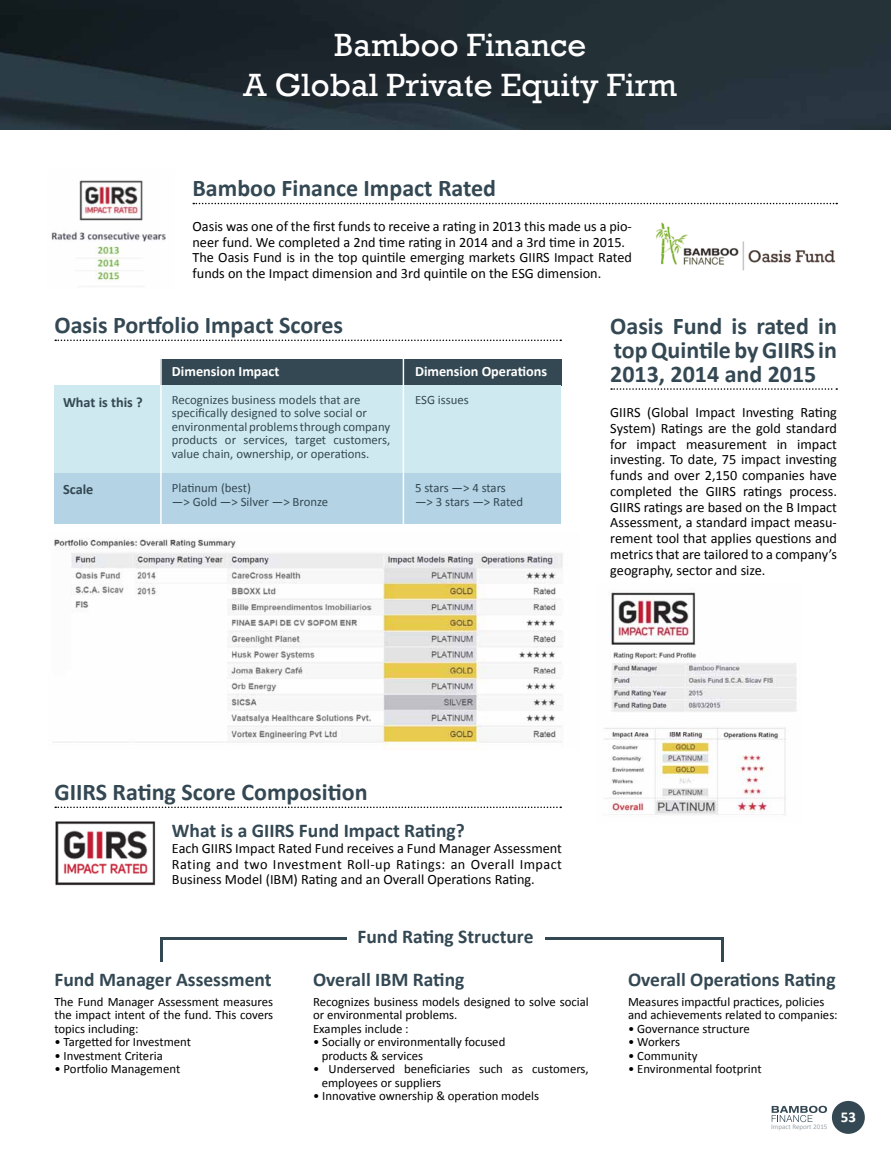
<style>
.page{position:relative;width:891px;height:1161px;background:#fff}
.page>*{position:absolute;margin:0;border:0;box-sizing:border-box;transform-origin:0 0}
.t1{font:33px/39.6px "Rockwell";color:#fff;text-align:center}
.t2{font:700 24px/24px "Calibri";color:#344853;text-align:justify}
.t3{font:700 19.5px "Calibri";color:#344853}
.t4{font:700 15px "Calibri";color:#fff}
.t5{font:14.25px/15.8px "Calibri";color:#000;text-align:justify}
.t6{font:700 14.25px "Calibri";color:#fff}
.t7{font:700 14.25px "Calibri";color:#344853}
.t8{font:12.75px/13.5px "Calibri";color:#000}
.t9{font:12.75px/13.5px "Calibri";color:#344853}
.t10{font:7.05px "Calibri";color:#9aa3a9}
</style>
<div class="page">
<div style="left:832px;top:1101px;width:33px;height:33px;background:#344853;border-radius:50%"></div>
<svg style="left:772px;top:1106px;width:55px;height:16px"></svg>
<img style="left:0;top:0;width:891px;height:129px">
<hr style="left:160px;top:937px;width:564px;height:3px;background:#344853">
<hr style="left:160px;top:937px;width:3px;height:25px;background:#344853">
<hr style="left:721px;top:937px;width:3px;height:25px;background:#344853">
<div style="left:347px;top:921px;width:197px;height:28px;background:#fff"></div>
<img style="left:51px;top:180px;width:115px;height:107px">
<svg style="left:193px;top:203px;width:644px;height:1px"></svg>
<svg style="left:55px;top:340px;width:506px;height:1px"></svg>
<svg style="left:55px;top:807px;width:506px;height:1px"></svg>
<img style="left:656px;top:222px;width:180px;height:49px">
<div style="left:160px;top:360px;width:402px;height:26px;background:#344853"></div>
<div style="left:54px;top:473px;width:507px;height:50px;background:#b4d3e4"></div>
<div style="left:54px;top:386px;width:507px;height:87px;background:#cfe9f0"></div>
<hr style="left:160px;top:358px;width:2px;height:166px;background:#fff">
<hr style="left:403px;top:358px;width:1px;height:166px;background:#fff">
<img style="left:53px;top:538px;width:510px;height:212px">
<img style="left:604px;top:592px;width:193px;height:223px">
<img style="left:55px;top:821px;width:101px;height:65px">
<svg style="left:611px;top:388px;width:226px;height:2px"></svg>
<h1 class="t1" style="left:244px;top:26px;width:435px">Bamboo Finance<br>A Global Private Equity Firm</h1>
<h2 class="t2" style="left:193px;top:175px;width:305px">Bamboo Finance Impact Rated</h2>
<p class="t5" style="left:193px;top:218px;width:441px;text-align:left">Oasis was one of the first funds to receive a rating in 2013 this made us a pio&shy;neer fund. We completed a 2nd time rating in 2014 and a 3rd time in 2015.<br>The Oasis Fund is in the top quintile emerging markets GIIRS Impact Rated funds on the Impact dimension and 3rd quintile on the ESG dimension.</p>
<h2 class="t2" style="left:54px;top:312px;width:290px">Oasis Portfolio Impact Scores</h2>
<p class="t6" style="left:172px;top:362px;width:109px">Dimension Impact</p>
<p class="t6" style="left:415px;top:362px;width:134px">Dimension Operations</p>
<p class="t7" style="left:63px;top:393px;width:81px">What is this ?</p>
<p class="t9" style="left:172px;top:392px;width:220px">Recognizes business models that are specifically designed to solve social or environmental problems through company products or services, target customers, value chain, ownership, or operations.</p>
<p class="t9" style="left:172px;top:481px;width:158px">Platinum (best)<br>—&gt; Gold —&gt; Silver —&gt; Bronze</p>
<p class="t9" style="left:415px;top:481px;width:110px">5 stars —&gt; 4 stars —&gt; 3 stars —&gt; Rated</p>
<p class="t9" style="left:415px;top:392px;width:55px">ESG issues</p>
<p class="t7" style="left:63px;top:480px;width:32px">Scale</p>
<h2 class="t2" style="left:610px;top:313px;width:228px">Oasis Fund is rated in top Quintile by GIIRS in 2013, 2014 and 2015</h2>
<p class="t5" style="left:610px;top:404px;width:228px">GIIRS (Global Impact Investing Rating System) Ratings are the gold standard for impact measurement in impact investing. To date, 75 impact investing funds and over 2,150 companies have completed the GIIRS ratings process.<br>GIIRS ratings are based on the B Impact Assessment, a standard impact measu&shy;rement tool that applies questions and metrics that are tailored to a company’s geography, sector and size.</p>
<h2 class="t2" style="left:54px;top:779px;width:315px">GIIRS Rating Score Composition</h2>
<h3 class="t3" style="left:172px;top:819px;width:294px">What is a GIIRS Fund Impact Rating?</h3>
<p class="t5" style="left:172px;top:840px;width:392px">Each GIIRS Impact Rated Fund receives a Fund Manager Assessment Rating and two Investment Roll-up Ratings: an Overall Impact Business Model (IBM) Rating and an Overall Operations Rating.</p>
<h3 class="t3" style="left:54px;top:968px;width:219px">Fund Manager Assessment</h3>
<p class="t8" style="left:54px;top:994px;width:220px;text-align:justify">The Fund Manager Assessment measures the impact intent of the fund. This covers topics including:</p>
<p class="t8" style="left:54px;top:1035px;width:138px">• Targetted for Investment</p>
<p class="t8" style="left:54px;top:1048px;width:110px">• Investment Criteria</p>
<p class="t8" style="left:54px;top:1062px;width:127px">• Portfolio Management</p>
<h3 class="t3" style="left:358px;top:924px;width:177px">Fund Rating Structure</h3>
<h3 class="t3" style="left:313px;top:968px;width:153px">Overall IBM Rating</h3>
<p class="t8" style="left:313px;top:994px;width:277px">Recognizes business models designed to solve social or environmental problems.<br>Examples include :</p>
<p class="t8" style="left:322px;top:1035px;width:185px;text-indent:-9px">• Socially or environmentally focused products &amp; services</p>
<p class="t8" style="left:322px;top:1062px;width:269px;text-indent:-9px">• Underserved beneficiaries such as customers, employees or suppliers</p>
<p class="t8" style="left:313px;top:1089px;width:228px">• Innovative ownership &amp; operation models</p>
<h3 class="t3" style="left:628px;top:968px;width:209px">Overall Operations Rating</h3>
<p class="t8" style="left:628px;top:994px;width:211px">Measures impactful practices, policies and achievements related to companies:</p>
<p class="t8" style="left:628px;top:1021px;width:123px">• Governance structure</p>
<p class="t8" style="left:628px;top:1035px;width:54px">• Workers</p>
<p class="t8" style="left:628px;top:1048px;width:71px">• Community</p>
<p class="t8" style="left:628px;top:1062px;width:135px">• Environmental footprint</p>
<p class="t10" style="left:771px;top:1122px;width:58px">Impact Report 2015</p>
<p class="t4" style="left:841px;top:1108px;width:17px">53</p>
</div>
